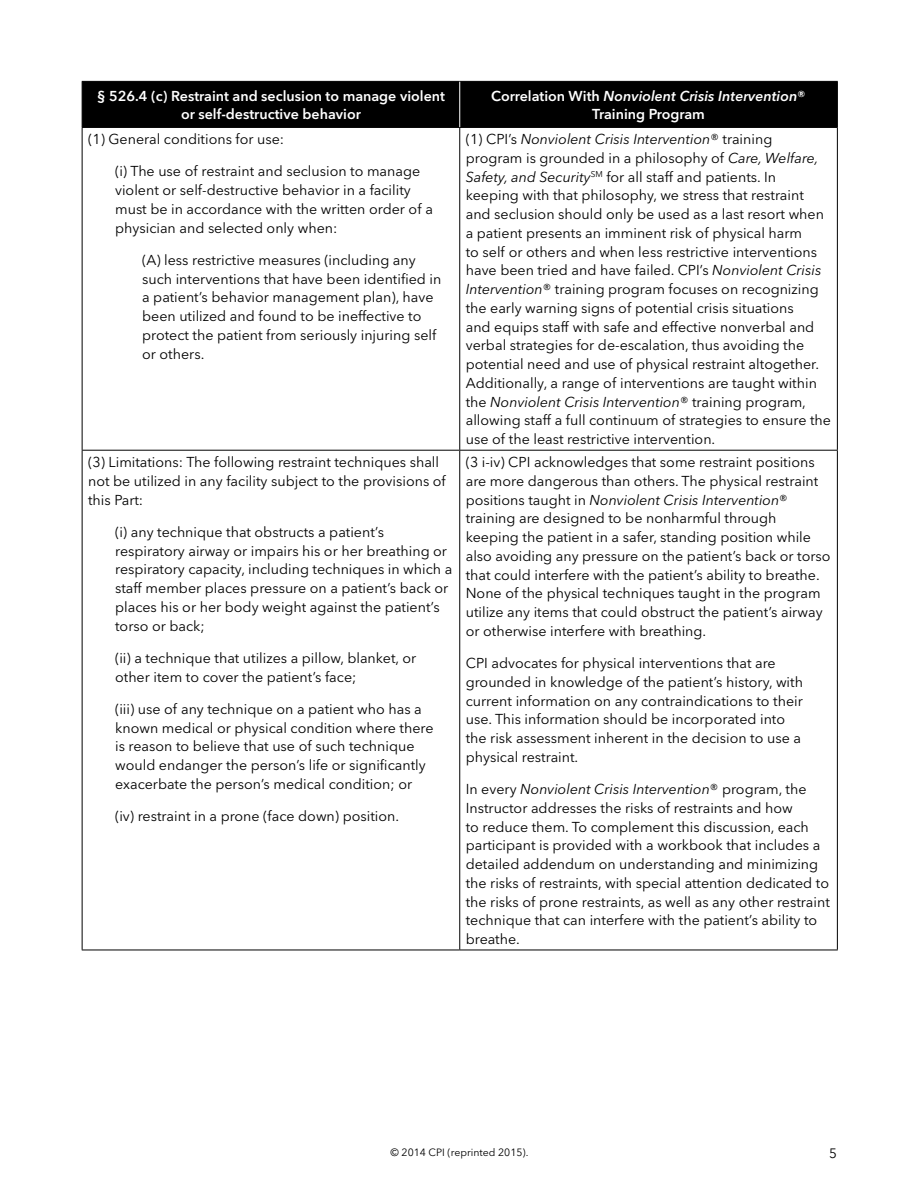
<style>
.page{position:relative;width:918px;height:1188px;background:#fff}
.page>*{position:absolute;margin:0;border:0;box-sizing:border-box;transform-origin:0 0}
.t1{font:14.25px/18.8px "Avenir Next LT Pro";color:#000}
.t2{font:600 14.25px/18px "Avenir Next LT Pro";color:#fff;text-align:center}
.t3{font:13.5px "Avenir Next LT Pro";color:#000}
.t4{font:10.5px "Avenir Next LT Pro";color:#000}
.s1{font-style:italic}
</style>
<div class="page">
<div style="left:83px;top:82px;width:754px;height:45px;background:#000"></div>
<hr style="left:82px;top:81px;width:378px;height:1px;background:#000">
<hr style="left:82px;top:82px;width:1px;height:45px;background:#000">
<hr style="left:460px;top:81px;width:378px;height:1px;background:#000">
<hr style="left:837px;top:82px;width:1px;height:45px;background:#000">
<hr style="left:82px;top:127px;width:378px;height:1px;background:#000">
<hr style="left:82px;top:128px;width:1px;height:322px;background:#000">
<hr style="left:460px;top:127px;width:378px;height:1px;background:#000">
<hr style="left:459px;top:128px;width:1px;height:322px;background:#000">
<hr style="left:837px;top:128px;width:1px;height:322px;background:#000">
<hr style="left:82px;top:450px;width:378px;height:1px;background:#000">
<hr style="left:82px;top:451px;width:1px;height:499px;background:#000">
<hr style="left:460px;top:450px;width:378px;height:1px;background:#000">
<hr style="left:459px;top:451px;width:1px;height:499px;background:#000">
<hr style="left:837px;top:451px;width:1px;height:499px;background:#000">
<hr style="left:82px;top:950px;width:378px;height:1px;background:#000">
<hr style="left:460px;top:950px;width:378px;height:1px;background:#000">
<hr style="left:459px;top:82px;width:1px;height:45px;background:#fff">
<p class="t2" style="left:97px;top:87px;width:350px">§ 526.4 (c) Restraint and seclusion to manage violent or self-destructive behavior</p>
<p class="t2" style="left:491px;top:87px;width:316px">Correlation With <span class="s1">Nonviolent Crisis Intervention</span>®<br>Training Program</p>
<p class="t1" style="left:88px;top:130px;width:198px">(1) General conditions for use:</p>
<p class="t1" style="left:115px;top:162px;width:319px">(i) The use of restraint and seclusion to manage violent or self-destructive behavior in a facility must be in accordance with the written order of a physician and selected only when:</p>
<p class="t1" style="left:142px;top:251px;width:301px">(A) less restrictive measures (including any such interventions that have been identified in a patient’s behavior management plan), have been utilized and found to be ineffective to protect the patient from seriously injuring self or others.</p>
<p class="t1" style="left:466px;top:130px;width:367px">(1) CPI’s <span class="s1">Nonviolent Crisis Intervention</span>® training program is grounded in a philosophy of <span class="s1">Care, Welfare, Safety, and Security</span><sup>SM</sup> for all staff and patients. In keeping with that philosophy, we stress that restraint and seclusion should only be used as a last resort when a patient presents an imminent risk of physical harm<br>to self or others and when less restrictive interventions have been tried and have failed. CPI’s <span class="s1">Nonviolent Crisis Intervention</span>® training program focuses on recognizing the early warning signs of potential crisis situations<br>and equips staff with safe and effective nonverbal and verbal strategies for de-escalation, thus avoiding the potential need and use of physical restraint altogether.<br>Additionally, a range of interventions are taught within the <span class="s1">Nonviolent Crisis Intervention</span>® training program, allowing staff a full continuum of strategies to ensure the use of the least restrictive intervention.</p>
<p class="t1" style="left:88px;top:453px;width:359px">(3) Limitations: The following restraint techniques shall not be utilized in any facility subject to the provisions of this Part:</p>
<p class="t1" style="left:115px;top:522px;width:339px">(i) any technique that obstructs a patient’s respiratory airway or impairs his or her breathing or respiratory capacity, including techniques in which a staff member places pressure on a patient’s back or places his or her body weight against the patient’s torso or back;</p>
<p class="t1" style="left:115px;top:648px;width:303px">(ii) a technique that utilizes a pillow, blanket, or other item to cover the patient’s face;</p>
<p class="t1" style="left:115px;top:699px;width:320px">(iii) use of any technique on a patient who has a known medical or physical condition where there is reason to believe that use of such technique would endanger the person’s life or significantly exacerbate the person’s medical condition; or</p>
<p class="t1" style="left:115px;top:807px;width:286px">(iv) restraint in a prone (face down) position.</p>
<p class="t1" style="left:466px;top:453px;width:366px">(3 i-iv) CPI acknowledges that some restraint positions are more dangerous than others. The physical restraint positions taught in <span class="s1">Nonviolent Crisis Intervention</span>® training are designed to be nonharmful through keeping the patient in a safer, standing position while also avoiding any pressure on the patient’s back or torso that could interfere with the patient’s ability to breathe.<br>None of the physical techniques taught in the program utilize any items that could obstruct the patient’s airway or otherwise interfere with breathing.</p>
<p class="t1" style="left:466px;top:654px;width:339px">CPI advocates for physical interventions that are grounded in knowledge of the patient’s history, with current information on any contraindications to their use. This information should be incorporated into the risk assessment inherent in the decision to use a physical restraint.</p>
<p class="t1" style="left:466px;top:780px;width:366px">In every <span class="s1">Nonviolent Crisis Intervention</span>® program, the Instructor addresses the risks of restraints and how<br>to reduce them. To complement this discussion, each participant is provided with a workbook that includes a detailed addendum on understanding and minimizing the risks of restraints, with special attention dedicated to the risks of prone restraints, as well as any other restraint technique that can interfere with the patient’s ability to breathe.</p>
<p class="t4" style="left:391px;top:1146px;width:139px">© 2014 CPI (reprinted 2015).</p>
<p class="t3" style="left:829px;top:1145px;width:9px">5</p>
</div>
